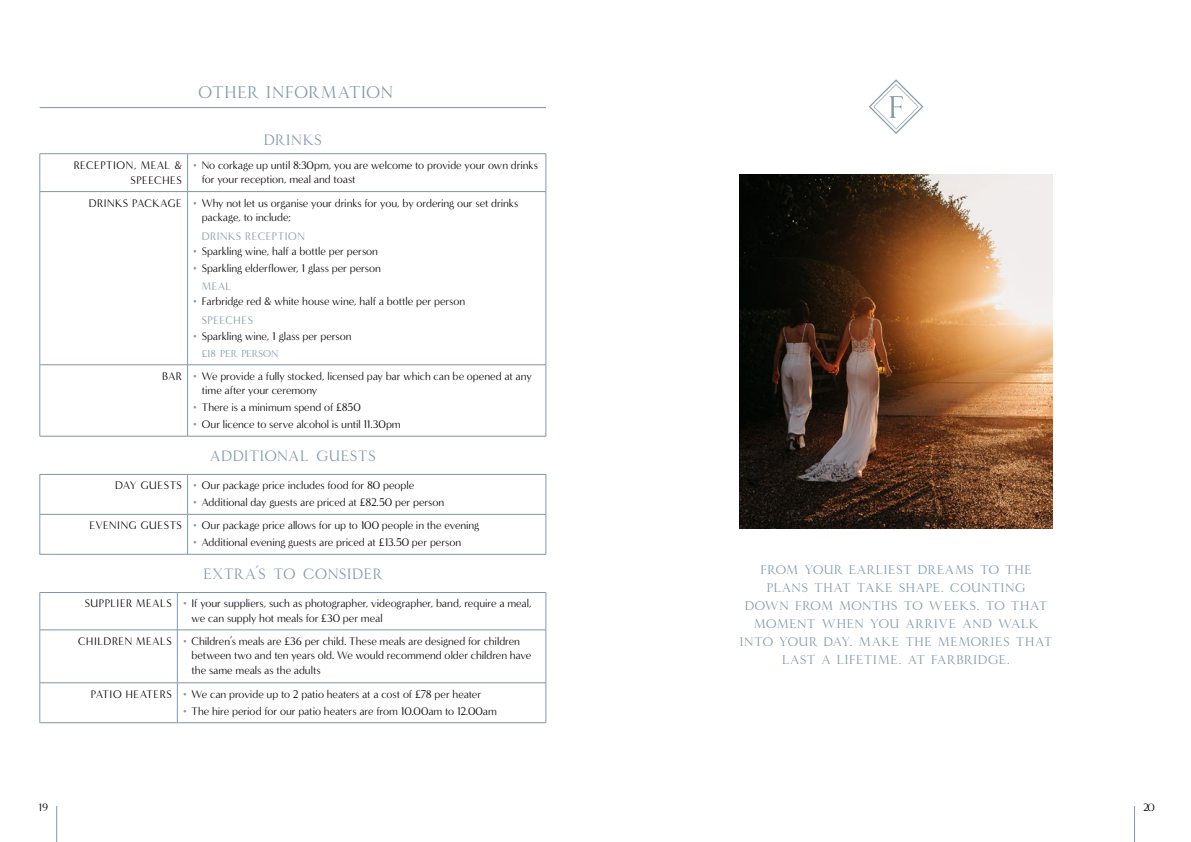
<style>
.page{position:relative;width:1191px;height:842px;background:#fff}
.page>*{position:absolute;margin:0;border:0;box-sizing:border-box;transform-origin:0 0}
.t1{font:17.6px "Minerva Display Antiqua";letter-spacing:.035em;color:#8098ab}
.t2{font:15.5px "Minerva Display Antiqua";letter-spacing:.035em;color:#8098ab}
.t3{font:13px/18px "Minerva Display Antiqua";letter-spacing:.035em;color:#8098ab;text-align:center}
.t4{font:11.4px/14.5px "Minerva Modern";letter-spacing:-.005em;color:#000}
.t5{font:11.4px/15px "Minerva Modern";letter-spacing:.045em;color:#000;text-align:right}
.t6{font:11.4px "Minerva Modern";letter-spacing:.045em;color:#8098ab}
.t7{font:11px "Minerva Modern";color:#000}
.t8{font:10.3px "Minerva Display Antiqua";letter-spacing:-.015em;color:#8098ab}
.s1{color:#8098ab}
</style>
<div class="page">
<hr style="left:40px;top:154px;width:148px;height:1px;background:#8098ab">
<hr style="left:40px;top:154px;width:1px;height:37px;background:#8098ab">
<hr style="left:188px;top:154px;width:358px;height:1px;background:#8098ab">
<hr style="left:187px;top:154px;width:1px;height:37px;background:#8098ab">
<hr style="left:546px;top:154px;width:1px;height:37px;background:#8098ab">
<hr style="left:40px;top:191px;width:148px;height:1px;background:#8098ab">
<hr style="left:40px;top:192px;width:1px;height:173px;background:#8098ab">
<hr style="left:188px;top:191px;width:358px;height:1px;background:#8098ab">
<hr style="left:187px;top:192px;width:1px;height:173px;background:#8098ab">
<hr style="left:546px;top:192px;width:1px;height:173px;background:#8098ab">
<hr style="left:40px;top:365px;width:148px;height:1px;background:#8098ab">
<hr style="left:40px;top:365px;width:1px;height:71px;background:#8098ab">
<hr style="left:188px;top:365px;width:358px;height:1px;background:#8098ab">
<hr style="left:187px;top:365px;width:1px;height:71px;background:#8098ab">
<hr style="left:546px;top:365px;width:1px;height:71px;background:#8098ab">
<hr style="left:40px;top:436px;width:148px;height:1px;background:#8098ab">
<hr style="left:188px;top:436px;width:358px;height:1px;background:#8098ab">
<hr style="left:40px;top:474px;width:148px;height:1px;background:#8098ab">
<hr style="left:40px;top:475px;width:1px;height:39px;background:#8098ab">
<hr style="left:188px;top:474px;width:358px;height:1px;background:#8098ab">
<hr style="left:187px;top:475px;width:1px;height:39px;background:#8098ab">
<hr style="left:546px;top:475px;width:1px;height:39px;background:#8098ab">
<hr style="left:40px;top:514px;width:148px;height:1px;background:#8098ab">
<hr style="left:40px;top:514px;width:1px;height:40px;background:#8098ab">
<hr style="left:188px;top:514px;width:358px;height:1px;background:#8098ab">
<hr style="left:187px;top:514px;width:1px;height:40px;background:#8098ab">
<hr style="left:546px;top:514px;width:1px;height:40px;background:#8098ab">
<hr style="left:40px;top:554px;width:148px;height:1px;background:#8098ab">
<hr style="left:188px;top:554px;width:358px;height:1px;background:#8098ab">
<hr style="left:40px;top:592px;width:137px;height:1px;background:#8098ab">
<hr style="left:40px;top:593px;width:1px;height:37px;background:#8098ab">
<hr style="left:177px;top:592px;width:369px;height:1px;background:#8098ab">
<hr style="left:177px;top:593px;width:1px;height:37px;background:#8098ab">
<hr style="left:546px;top:593px;width:1px;height:37px;background:#8098ab">
<hr style="left:40px;top:630px;width:137px;height:1px;background:#8098ab">
<hr style="left:40px;top:630px;width:1px;height:53px;background:#8098ab">
<hr style="left:177px;top:630px;width:369px;height:1px;background:#8098ab">
<hr style="left:177px;top:630px;width:1px;height:53px;background:#8098ab">
<hr style="left:546px;top:630px;width:1px;height:53px;background:#8098ab">
<hr style="left:40px;top:683px;width:137px;height:1px;background:#8098ab">
<hr style="left:40px;top:683px;width:1px;height:39px;background:#8098ab">
<hr style="left:177px;top:683px;width:369px;height:1px;background:#8098ab">
<hr style="left:177px;top:683px;width:1px;height:39px;background:#8098ab">
<hr style="left:546px;top:683px;width:1px;height:39px;background:#8098ab">
<hr style="left:40px;top:722px;width:137px;height:1px;background:#8098ab">
<hr style="left:177px;top:722px;width:369px;height:1px;background:#8098ab">
<hr style="left:40px;top:107px;width:506px;height:1px;background:#8098ab">
<hr style="left:1134px;top:806px;width:1px;height:36px;background:#8098ab">
<hr style="left:56px;top:806px;width:1px;height:36px;background:#8098ab">
<img style="left:739px;top:174px;width:313px;height:354px">
<svg style="left:869px;top:79px;width:54px;height:55px"></svg>
<h1 class="t1" style="left:198px;top:82px;width:196px">OTHER INFORMATION</h1>
<h2 class="t2" style="left:264px;top:131px;width:60px">DRINKS</h2>
<p class="t5" style="left:74px;top:157px;width:110px">RECEPTION, MEAL &amp;<br>SPEECHES</p>
<p class="t4" style="left:202px;top:158px;width:337px;text-indent:-9px"><span class="s1">•</span> No corkage up until 8:30pm, you are welcome to provide your own drinks for your reception, meal and toast</p>
<p class="t4" style="left:202px;top:196px;width:318px;text-indent:-113px">DRINKS PACKAGE <span class="s1">•</span> Why not let us organise your drinks for you, by ordering our set drinks package, to include;</p>
<p class="t6" style="left:202px;top:230px;width:105px">DRINKS RECEPTION</p>
<p class="t4" style="left:193px;top:244px;width:186px"><span class="s1">•</span> Sparkling wine, half a bottle per person</p>
<p class="t4" style="left:202px;top:260px;width:181px;line-height:17.6px;text-indent:-9px"><span class="s1">•</span> Sparkling elderflower, 1 glass per person<br><span class="s1">MEAL</span></p>
<p class="t4" style="left:202px;top:292px;width:265px;line-height:19px;text-indent:-9px"><span class="s1">•</span> Farbridge red &amp; white house wine, half a bottle per person<br><span class="s1">SPEECHES</span></p>
<p class="t4" style="left:193px;top:329px;width:160px"><span class="s1">•</span> Sparkling wine, 1 glass per person</p>
<p class="t8" style="left:202px;top:347px;width:78px">£18 PER PERSON</p>
<p class="t4" style="left:202px;top:369px;width:331px;text-indent:-40px">BAR <span class="s1">•</span> We provide a fully stocked, licensed pay bar which can be opened at any time after your ceremony</p>
<p class="t4" style="left:193px;top:400px;width:169px"><span class="s1">•</span> There is a minimum spend of £850</p>
<p class="t4" style="left:193px;top:417px;width:209px"><span class="s1">•</span> Our licence to serve alcohol is until 11.30pm</p>
<h2 class="t2" style="left:210px;top:447px;width:168px">ADDITIONAL GUESTS</h2>
<p class="t4" style="left:115px;top:478px;width:300px">DAY GUESTS <span class="s1">•</span> Our package price includes food for 80 people</p>
<p class="t4" style="left:90px;top:491px;width:391px;line-height:22.9px;text-indent:104px"><span class="s1">•</span> Additional day guests are priced at £82.50 per person<br>EVENING GUESTS <span class="s1">•</span> Our package price allows for up to 100 people in the evening</p>
<p class="t4" style="left:193px;top:535px;width:269px"><span class="s1">•</span> Additional evening guests are priced at £13.50 per person</p>
<h2 class="t2" style="left:203px;top:565px;width:180px">EXTRA’S TO CONSIDER</h2>
<p class="t4" style="left:192px;top:596px;width:342px;text-indent:-107px">SUPPLIER MEALS <span class="s1">•</span> If your suppliers, such as photographer, videographer, band, require a meal, we can supply hot meals for £30 per meal</p>
<p class="t4" style="left:192px;top:634px;width:341px;text-indent:-113px">CHILDREN MEALS <span class="s1">•</span> Children’s meals are £36 per child. These meals are designed for children between two and ten years old. We would recommend older children have the same meals as the adults</p>
<p class="t4" style="left:91px;top:687px;width:392px">PATIO HEATERS <span class="s1">•</span> We can provide up to 2 patio heaters at a cost of £78 per heater</p>
<p class="t4" style="left:183px;top:704px;width:315px"><span class="s1">•</span> The hire period for our patio heaters are from 10.00am to 12.00am</p>
<p class="t3" style="left:739px;top:561px;width:314px">FROM YOUR EARLIEST DREAMS TO THE<br>PLANS THAT TAKE SHAPE. COUNTING<br>DOWN FROM MONTHS TO WEEKS. TO THAT<br>MOMENT WHEN YOU ARRIVE AND WALK<br>INTO YOUR DAY. MAKE THE MEMORIES THAT<br>LAST A LIFETIME. AT FARBRIDGE.</p>
<p class="t7" style="left:38px;top:801px;width:11px">19</p>
<p class="t7" style="left:1143px;top:801px;width:13px">20</p>
</div>
